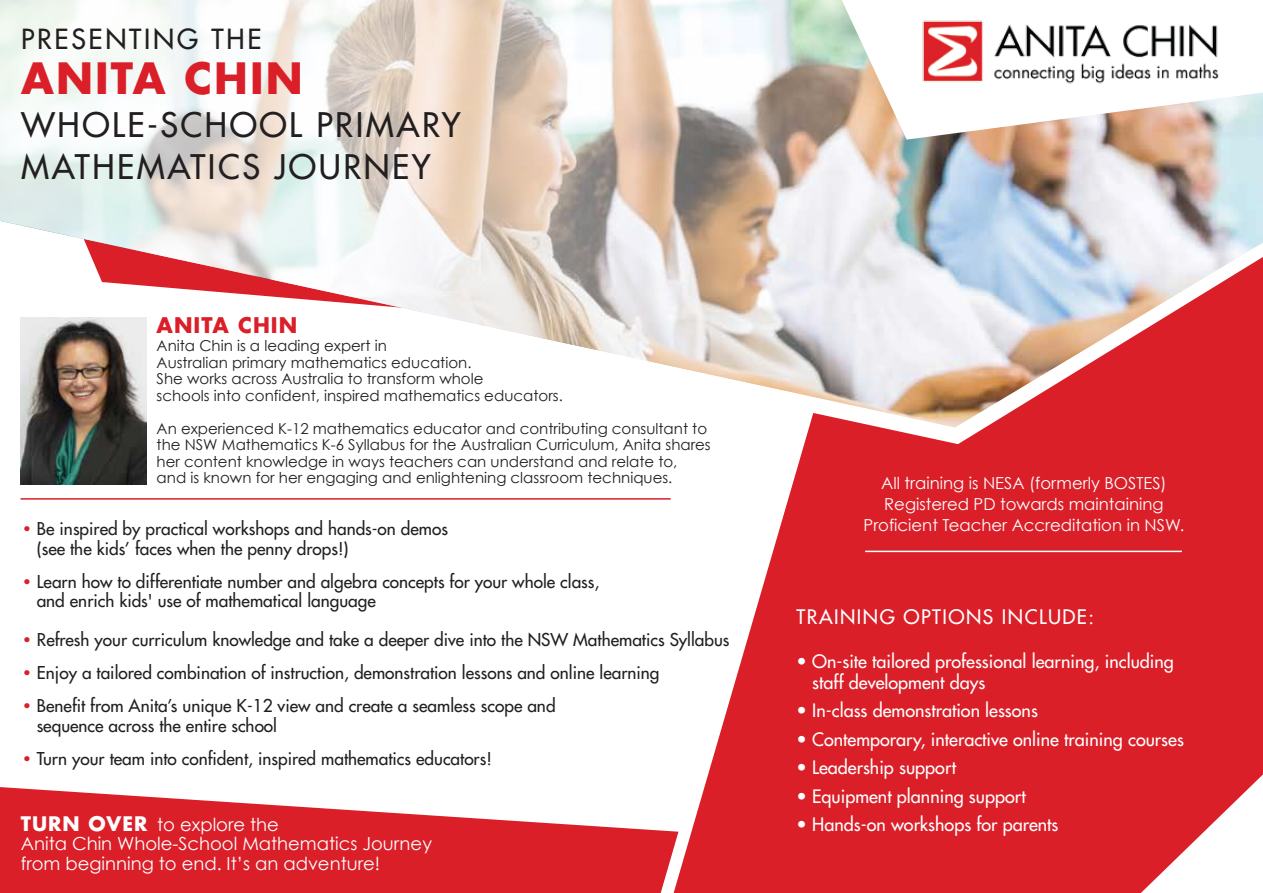
<style>
.page{position:relative;width:1263px;height:893px;background:#fff}
.page>*{position:absolute;margin:0;border:0;box-sizing:border-box;transform-origin:0 0}
.t1{font:700 42px "Futura LT";letter-spacing:.05em;color:#da1f29}
.t2{font:33px/42px "Futura LT";letter-spacing:.075em;color:#231f20}
.t3{font:27px "Futura LT";letter-spacing:.1em;color:#231f20}
.t4{font:700 21px "Futura LT";letter-spacing:.05em;color:#da1f29}
.t5{font:19.5px "Futura LT";letter-spacing:.075em;color:#fff}
.t6{font:18px/21px "Futura LT";color:#fff}
.t7{font:18px/19.5px "Century Gothic";color:#fff}
.t8{font:17.25px/19.5px "Futura LT";color:#231f20}
.t9{font:16.5px/21px "Century Gothic";color:#fff;text-align:center}
.t10{font:15px/16.5px "Century Gothic";color:#231f20}
.s1{font-family:"Century Gothic";color:#da1f29}
.s2{font-family:"Futura LT";font-weight:700;font-size:19.5px}
</style>
<div class="page">
<svg style="left:0;top:787px;width:674px;height:106px;fill:#da1f29"></svg>
<img style="left:21px;top:427px;width:125px;height:57px">
<svg style="left:674px;top:427px;width:589px;height:466px;fill:#da1f29"></svg>
<hr style="left:21px;top:498px;width:650px;height:2px;background:#da1f29">
<hr style="left:865px;top:551px;width:317px;height:1px;background:#fff">
<img style="left:0;top:0;width:1263px;height:427px">
<svg style="left:842px;top:0;width:421px;height:140px"></svg>
<img style="left:914px;top:13px;width:312px;height:76px">
<h3 class="t3" style="left:21px;top:21px;width:242px">PRESENTING THE</h3>
<h1 class="t1" style="left:21px;top:50px;width:283px">ANITA CHIN</h1>
<h2 class="t2" style="left:21px;top:104px;width:441px">WHOLE-SCHOOL PRIMARY<br>MATHEMATICS JOURNEY</h2>
<p class="t4" style="left:157px;top:311px;width:142px">ANITA CHIN</p>
<p class="t10" style="left:157px;top:337px;width:408px">Anita Chin is a leading expert in<br>Australian primary mathematics education.<br>She works across Australia to transform whole<br>schools into confident, inspired mathematics educators.</p>
<p class="t10" style="left:157px;top:420px;width:556px">An experienced K-12 mathematics educator and contributing consultant to the NSW Mathematics K-6 Syllabus for the Australian Curriculum, Anita shares her content knowledge in ways teachers can understand and relate to, and is known for her engaging and enlightening classroom techniques.</p>
<p class="t8" style="left:37px;top:519px;width:413px;text-indent:-15px"><span class="s1">•</span> Be inspired by practical workshops and hands-on demos (see the kids’ faces when the penny drops!)</p>
<p class="t8" style="left:37px;top:572px;width:564px;text-indent:-15px"><span class="s1">•</span> Learn how to differentiate number and algebra concepts for your whole class, and enrich kids' use of mathematical language</p>
<p class="t8" style="left:22px;top:630px;width:709px"><span class="s1">•</span> Refresh your curriculum knowledge and take a deeper dive into the NSW Mathematics Syllabus</p>
<p class="t8" style="left:22px;top:663px;width:639px"><span class="s1">•</span> Enjoy a tailored combination of instruction, demonstration lessons and online learning</p>
<p class="t8" style="left:37px;top:696px;width:520px;text-indent:-15px"><span class="s1">•</span> Benefit from Anita’s unique K-12 view and create a seamless scope and sequence across the entire school</p>
<p class="t8" style="left:22px;top:749px;width:472px"><span class="s1">•</span> Turn your team into confident, inspired mathematics educators!</p>
<p class="t7" style="left:21px;top:814px;width:413px"><span class="s2">TURN OVER</span> to explore the<br>Anita Chin Whole-School Mathematics Journey from beginning to end. It’s an adventure!</p>
<p class="t9" style="left:864px;top:472px;width:322px">All training is NESA (formerly BOSTES)<br>Registered PD towards maintaining<br>Proficient Teacher Accreditation in NSW.</p>
<p class="t5" style="left:796px;top:605px;width:299px">TRAINING OPTIONS INCLUDE:</p>
<p class="t6" style="left:812px;top:651px;width:363px;text-indent:-16px">• On-site tailored professional learning, including staff development days</p>
<p class="t6" style="left:796px;top:700px;width:243px">• In-class demonstration lessons</p>
<p class="t6" style="left:796px;top:729px;width:389px">• Contemporary, interactive online training courses</p>
<p class="t6" style="left:796px;top:757px;width:161px">• Leadership support</p>
<p class="t6" style="left:796px;top:786px;width:231px">• Equipment planning support</p>
<p class="t6" style="left:796px;top:814px;width:263px">• Hands-on workshops for parents</p>
</div>
